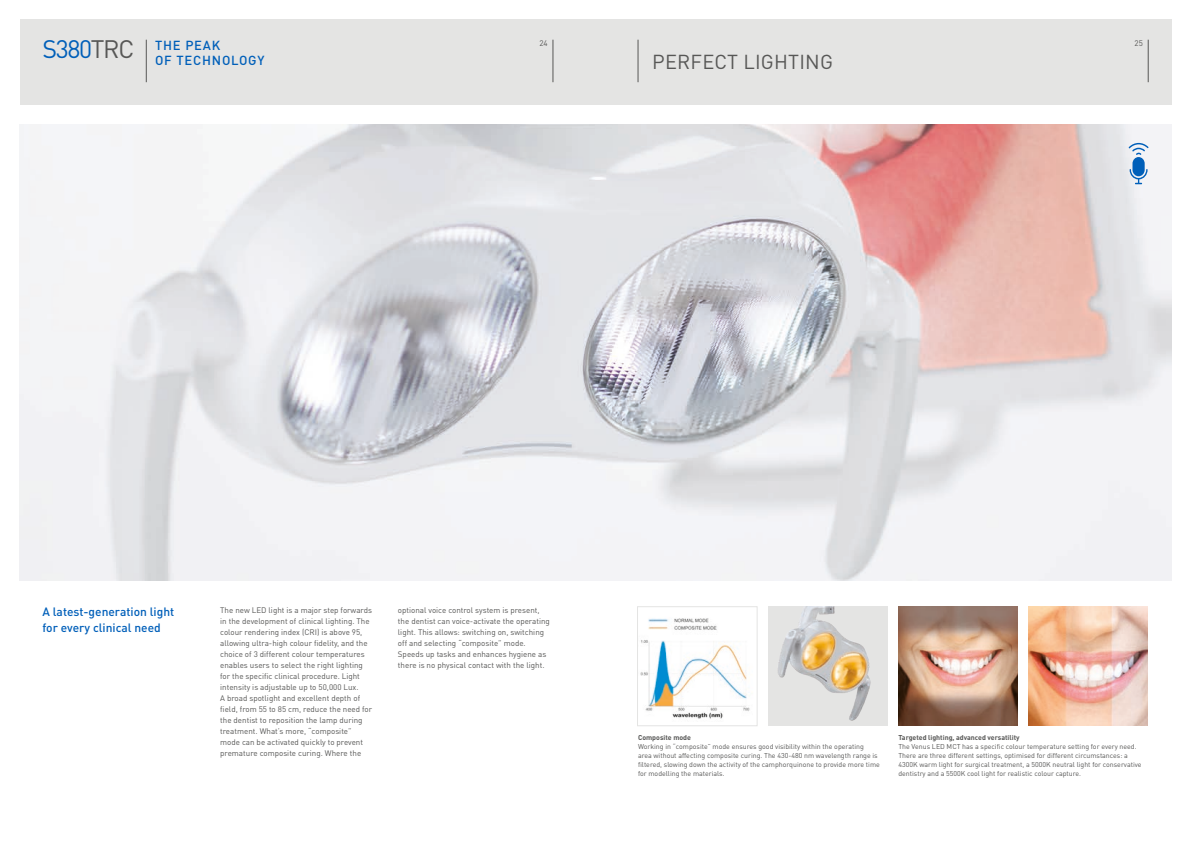
<style>
.page{position:relative;width:1191px;height:842px;background:#fff}
.page>*{position:absolute;margin:0;border:0;box-sizing:border-box;transform-origin:0 0}
.t1{font:25px "DIN Pro";letter-spacing:-.055em;color:#005fb9}
.t2{font:20px "DIN Pro";letter-spacing:.01em;color:#575756}
.t3{font:500 13px/15.6px "DIN Pro";letter-spacing:.06em;color:#005fb9}
.t4{font:500 12px/16px "DIN Pro";color:#005fb9}
.t5{font:8px/11px "DIN Pro";color:#575756}
.t6{font:7px/9px "DIN Pro";color:#575756}
.t7{font:700 7px "DIN Pro";color:#575756}
.s1{color:#575756}
</style>
<div class="page">
<div style="left:20px;top:20px;width:1151px;height:85px;background:#e4e4e3"></div>
<hr style="left:553px;top:40px;width:1px;height:42px;background:#575756">
<hr style="left:1148px;top:40px;width:1px;height:42px;background:#575756">
<hr style="left:638px;top:40px;width:1px;height:42px;background:#575756">
<img style="left:640px;top:618px;width:110px;height:101px">
<div style="left:637px;top:606px;width:120px;height:120px;border:1px solid #e4e4e3"></div>
<img style="left:20px;top:125px;width:1151px;height:455px">
<img style="left:898px;top:606px;width:119px;height:119px">
<img style="left:1028px;top:606px;width:120px;height:119px">
<img style="left:768px;top:606px;width:119px;height:119px">
<svg style="left:1128px;top:143px;width:20px;height:41px"></svg>
<hr style="left:146px;top:40px;width:1px;height:42px;background:#575756">
<h1 class="t1" style="left:43px;top:32px;width:93px">S380<span class="s1">TRC</span></h1>
<p class="t5" style="left:539px;top:37px;width:10px">24</p>
<p class="t5" style="left:1134px;top:37px;width:10px">25</p>
<h3 class="t3" style="left:155px;top:37px;width:111px">THE PEAK<br>OF TECHNOLOGY</h3>
<h2 class="t2" style="left:652px;top:48px;width:182px">PERFECT LIGHTING</h2>
<h3 class="t4" style="left:43px;top:603px;width:133px">A latest-generation light for every clinical need</h3>
<p class="t5" style="left:220px;top:604px;width:153px">The new LED light is a major step forwards in the development of clinical lighting. The colour rendering index (CRI) is above 95, allowing ultra-high colour fidelity, and the choice of 3 different colour temperatures enables users to select the right lighting for the specific clinical procedure. Light intensity is adjustable up to 50,000 Lux.<br>A broad spotlight and excellent depth of field, from 55 to 85 cm, reduce the need for the dentist to reposition the lamp during treatment. What’s more, “composite” mode can be activated quickly to prevent premature composite curing. Where the</p>
<p class="t5" style="left:398px;top:604px;width:153px">optional voice control system is present, the dentist can voice-activate the operating light. This allows: switching on, switching off and selecting “composite” mode.<br>Speeds up tasks and enhances hygiene as there is no physical contact with the light.</p>
<p class="t7" style="left:638px;top:732px;width:55px">Composite mode</p>
<p class="t6" style="left:638px;top:741px;width:243px">Working in “composite” mode ensures good visibility within the operating<br>area without affecting composite curing. The 430-480 nm wavelength range is filtered, slowing down the activity of the camphorquinone to provide more time for modelling the materials.</p>
<p class="t7" style="left:898px;top:732px;width:123px">Targeted lighting, advanced versatility</p>
<p class="t6" style="left:898px;top:741px;width:245px">The Venus LED MCT has a specific colour temperature setting for every need.<br>There are three different settings, optimised for different circumstances: a 4300K warm light for surgical treatment, a 5000K neutral light for conservative dentistry and a 5500K cool light for realistic colour capture.</p>
</div>
